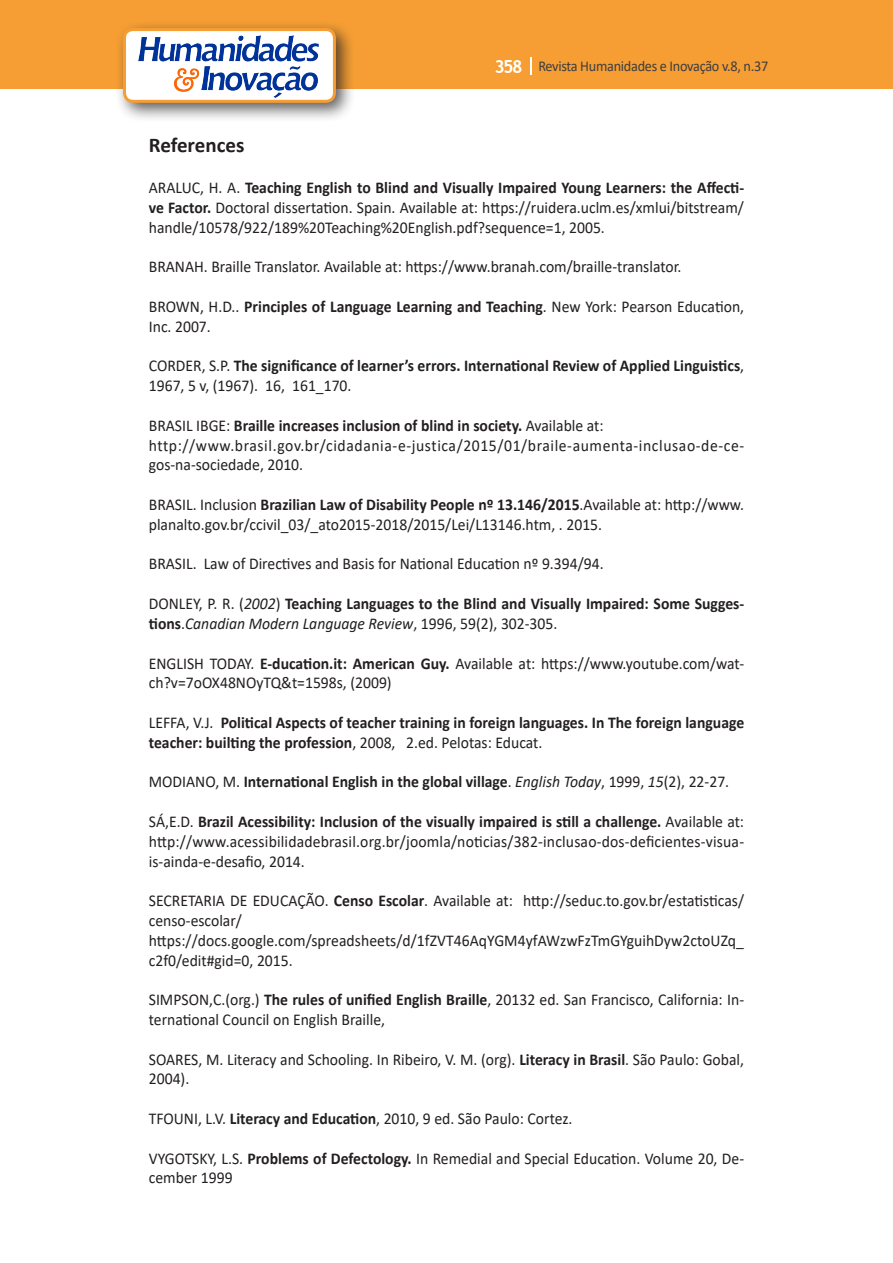
<style>
.page{position:relative;width:893px;height:1263px;background:#fff}
.page>*{position:absolute;margin:0;border:0;box-sizing:border-box;transform-origin:0 0}
.Titulo_2{font:700 21px "Calibri";color:#231f20}
.Texto{font:16.5px/19.8px "Calibri";color:#231f20;scale:.95 1}
.Texto-2{font:700 16.5px/19.8px "Calibri";color:#231f20;scale:.95 1}
.Texto-3{font:16.5px/19.8px "Calibri";letter-spacing:.04em;color:#231f20;scale:.95 1}
.t1{font:15px "Calibri";letter-spacing:-.02em;color:#3e3e3f;scale:.95 1}
.s1{font-family:"Trebuchet MS";font-weight:700;font-size:18px;color:#fff}
.s2{font-weight:700}
.s3{font-weight:400}
.s4{font-weight:400;font-style:italic}
</style>
<div class="page">
<div style="left:0;top:0;width:893px;height:88px;background:#f69e34"></div>
<svg style="left:530px;top:57px;width:2px;height:18px"></svg>
<div style="left:115px;top:20px;width:241px;height:103px;background:#231f20;opacity:.75"></div>
<div style="left:125px;top:30px;width:209px;height:71px;background:#fff;border-radius:9px"></div>
<img style="left:138px;top:35px;width:181px;height:62px">
<div style="left:123px;top:28px;width:213px;height:75px;border:3px solid #f69e34;border-radius:9px"></div>
<p class="t1" style="left:495px;top:56px;width:290px"><span class="s1">358</span> Revista Humanidades e Inovação v.8, n.37</p>
<p class="Titulo_2" style="left:149px;top:130px;width:97px">References</p>
<p class="Texto" style="left:149px;top:177px;width:628px;text-align:justify">ARALUC, H. A. <span class="s2">Teaching English to Blind and Visually Impaired Young Learners: the Affecti&shy;ve Factor.</span> Doctoral dissertation. Spain. Available at: https://ruidera.uclm.es/xmlui/bitstream/ handle/10578/922/189%20Teaching%20English.pdf?sequence=1, 2005.</p>
<p class="Texto" style="left:149px;top:257px;width:562px">BRANAH. Braille Translator. Available at: https://www.branah.com/braille-translator.</p>
<p class="Texto" style="left:149px;top:296px;width:628px">BROWN, H.D.. <span class="s2">Principles of Language Learning and Teaching</span>. New York: Pearson Education,<br>Inc. 2007.</p>
<p class="Texto-2" style="left:149px;top:356px;width:628px"><span class="s3">CORDER, S.P.</span> The significance of learner’s errors. International Review of Applied Linguistics<span class="s3">,<br>1967, 5 v, (1967). 16, 161_170.</span></p>
<p class="Texto-2" style="left:149px;top:415px;width:480px"><span class="s3">BRASIL IBGE:</span> Braille increases inclusion of blind in society. <span class="s3">Available at:</span></p>
<p class="Texto-3" style="left:149px;top:435px;width:628px">http://www.brasil.gov.br/cidadania-e-justica/2015/01/braile-aumenta-inclusao-de-ce&shy;gos-na-sociedade, 2010.</p>
<p class="Texto" style="left:149px;top:494px;width:628px">BRASIL. Inclusion <span class="s2">Brazilian Law of Disability People nº 13.146/2015</span>.Available at: http://www. planalto.gov.br/ccivil_03/_ato2015-2018/2015/Lei/L13146.htm, . 2015.</p>
<p class="Texto" style="left:149px;top:554px;width:480px">BRASIL. Law of Directives and Basis for National Education nº 9.394/94.</p>
<p class="Texto-2" style="left:149px;top:593px;width:628px"><span class="s3">DONLEY, P. R. (</span><span class="s4">2002</span><span class="s3">)</span> Teaching Languages to the Blind and Visually Impaired: Some Sugges&shy;tions<span class="s3">.</span><span class="s4">Canadian Modern Language Review</span><span class="s3">, 1996, 59(2), 302-305.</span></p>
<p class="Texto" style="left:149px;top:653px;width:628px">ENGLISH TODAY. <span class="s2">E-ducation.it: American Guy.</span> Available at: https://www.youtube.com/wat&shy;ch?v=7oOX48NOyTQ&amp;t=1598s, (2009)</p>
<p class="Texto-2" style="left:149px;top:712px;width:628px"><span class="s3">LEFFA, V.J.</span> Political Aspects of teacher training in foreign languages. In The foreign language teacher: builting the profession<span class="s3">, 2008, 2.ed. Pelotas: Educat.</span></p>
<p class="Texto-2" style="left:149px;top:772px;width:612px"><span class="s3">MODIANO, M.</span> International English in the global village<span class="s3">.</span> <span class="s4">English Today</span><span class="s3">, 1999,</span> <span class="s4">15</span><span class="s3">(2), 22-27.</span></p>
<p class="Texto" style="left:149px;top:811px;width:628px;text-align:justify">SÁ,E.D. <span class="s2">Brazil Acessibility: Inclusion of the visually impaired is still a challenge.</span> Available at: http://www.acessibilidadebrasil.org.br/joomla/noticias/382-inclusao-dos-deficientes-visua&shy;is-ainda-e-desafio, 2014.</p>
<p class="Texto" style="left:149px;top:890px;width:628px">SECRETARIA DE EDUCAÇÃO. <span class="s2">Censo Escolar</span>. Available at: http://seduc.to.gov.br/estatisticas/ censo-escolar/</p>
<p class="Texto" style="left:149px;top:930px;width:628px">https://docs.google.com/spreadsheets/d/1fZVT46AqYGM4yfAWzwFzTmGYguihDyw2ctoUZq_ c2f0/edit#gid=0, 2015.</p>
<p class="Texto" style="left:149px;top:989px;width:628px">SIMPSON,C.(org.) <span class="s2">The rules of unified English Braille</span>, 20132 ed. San Francisco, California: In&shy;ternational Council on English Braille,</p>
<p class="Texto" style="left:149px;top:1049px;width:628px">SOARES, M. Literacy and Schooling. In Ribeiro, V. M. (org). <span class="s2">Literacy in Brasil</span>. São Paulo: Gobal,<br>2004).</p>
<p class="Texto" style="left:149px;top:1108px;width:447px">TFOUNI, L.V. <span class="s2">Literacy and Education</span>, 2010, 9 ed. São Paulo: Cortez.</p>
<p class="Texto" style="left:149px;top:1148px;width:628px">VYGOTSKY, L.S. <span class="s2">Problems of Defectology.</span> In Remedial and Special Education. Volume 20, De&shy;cember 1999</p>
</div>
